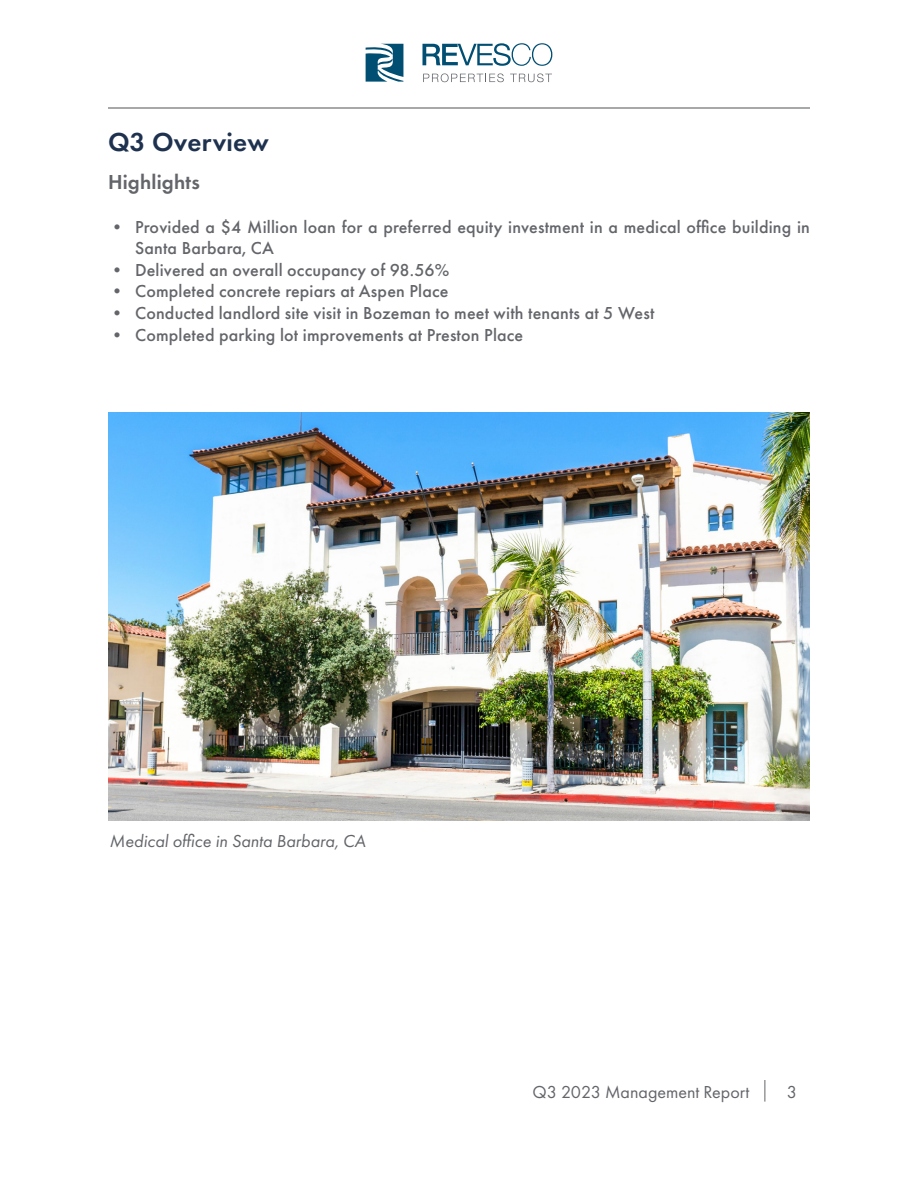
<style>
.page{position:relative;width:918px;height:1188px;background:#fff}
.page>*{position:absolute;margin:0;border:0;box-sizing:border-box;transform-origin:0 0}
.t1{font:600 27px "Futura PT";letter-spacing:.01em;color:#1e314f}
.t2{font:600 21px "Futura PT";letter-spacing:.01em;color:#63656a}
.t3{font:500 18px/21.6px "Futura PT";letter-spacing:.01em;color:#63656a}
.t4{font:italic 18px "Futura PT";color:#63656a}
.t5{font:18px "Futura PT";color:#63656a}
</style>
<div class="page">
<hr style="left:108px;top:107px;width:702px;height:2px;background:#63656a">
<svg style="left:765px;top:1080px;width:1px;height:22px"></svg>
<svg style="left:422px;top:43px;width:130px;height:23px"></svg>
<svg style="left:366px;top:44px;width:37px;height:38px"></svg>
<svg style="left:423px;top:73px;width:81px;height:9px"></svg>
<svg style="left:510px;top:73px;width:42px;height:9px"></svg>
<img style="left:108px;top:413px;width:702px;height:408px">
<h1 class="t1" style="left:108px;top:125px;width:162px">Q3 Overview</h1>
<p class="t2" style="left:108px;top:169px;width:93px">Highlights</p>
<p class="t3" style="left:135px;top:216px;width:677px;text-indent:-27px">• Provided a $4 Million loan for a preferred equity investment in a medical office building in<br>Santa Barbara, CA</p>
<p class="t3" style="left:108px;top:259px;width:343px">• Delivered an overall occupancy of 98.56%</p>
<p class="t3" style="left:108px;top:281px;width:342px">• Completed concrete repiars at Aspen Place</p>
<p class="t3" style="left:108px;top:302px;width:548px">• Conducted landlord site visit in Bozeman to meet with tenants at 5 West</p>
<p class="t3" style="left:108px;top:324px;width:417px">• Completed parking lot improvements at Preston Place</p>
<p class="t4" style="left:110px;top:831px;width:257px">Medical office in Santa Barbara, CA</p>
<p class="t5" style="left:532px;top:1081px;width:218px">Q3 2023 Management Report</p>
<p class="t5" style="left:787px;top:1081px;width:12px">3</p>
</div>
